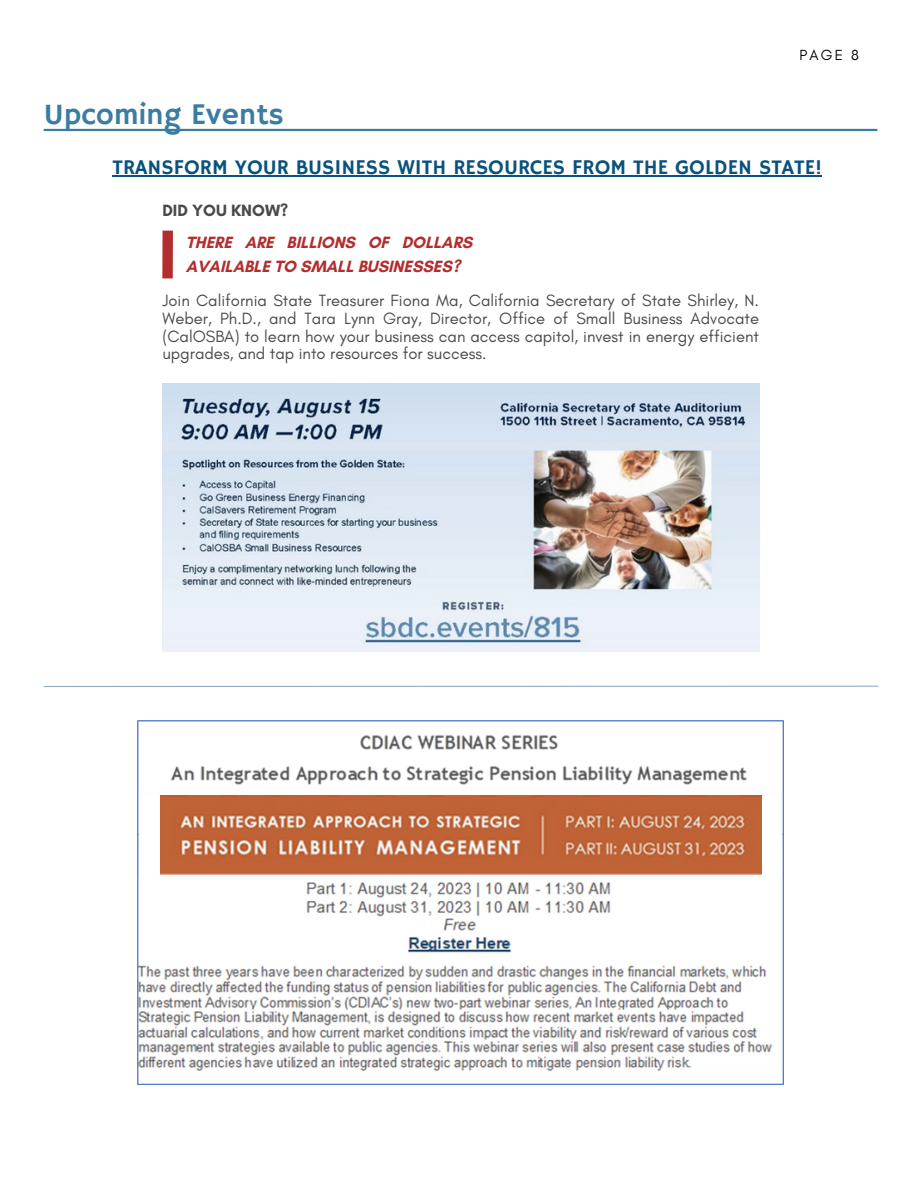
<style>
.page{position:relative;width:918px;height:1188px;background:#fff}
.page>*{position:absolute;margin:0;border:0;box-sizing:border-box;transform-origin:0 0}
.t1{font:30px "Hammersmith One";color:#3b7da2}
.t2{font:21px "Hammersmith One";color:#08527d}
.t3{font:16.65px/17.7px "Glacial Indifference";color:#4a4a4d;text-align:justify}
.t4{font:700 16.65px/23.9px "Glacial Indifference";color:#b42d2e}
.t5{font:700 16.65px "Glacial Indifference";color:#4a4a4d}
.t6{font:14.85px "Glacial Indifference";color:#000}
</style>
<div class="page">
<hr style="left:44px;top:129px;width:833px;height:2px;background:#3b7da2">
<img style="left:162px;top:383px;width:597px;height:269px">
<div style="left:162px;top:231px;width:11px;height:47px;background:#b42d2e"></div>
<img style="left:138px;top:720px;width:645px;height:364px">
<img style="left:160px;top:795px;width:601px;height:80px">
<hr style="left:44px;top:686px;width:834px;height:1px;background:#90acc8">
<hr style="left:113px;top:176px;width:709px;height:1px;background:#08527d">
<p class="t1" style="left:44px;top:97px;width:242px">Upcoming Events</p>
<p class="t6" style="left:800px;top:46px;width:61px">PAGE 8</p>
<p class="t2" style="left:113px;top:156px;width:711px">TRANSFORM YOUR BUSINESS WITH RESOURCES FROM THE GOLDEN STATE!</p>
<p class="t5" style="left:162px;top:201px;width:127px">DID YOU KNOW?</p>
<p class="t4" style="left:186px;top:230px;width:288px">THERE ARE BILLIONS OF DOLLARS<br>AVAILABLE TO SMALL BUSINESSES?</p>
<p class="t3" style="left:162px;top:292px;width:598px">Join California State Treasurer Fiona Ma, California Secretary of State Shirley, N.<br>Weber, Ph.D., and Tara Lynn Gray, Director, Office of Small Business Advocate (CalOSBA) to learn how your business can access capitol, invest in energy efficient upgrades, and tap into resources for success.</p>
</div>
